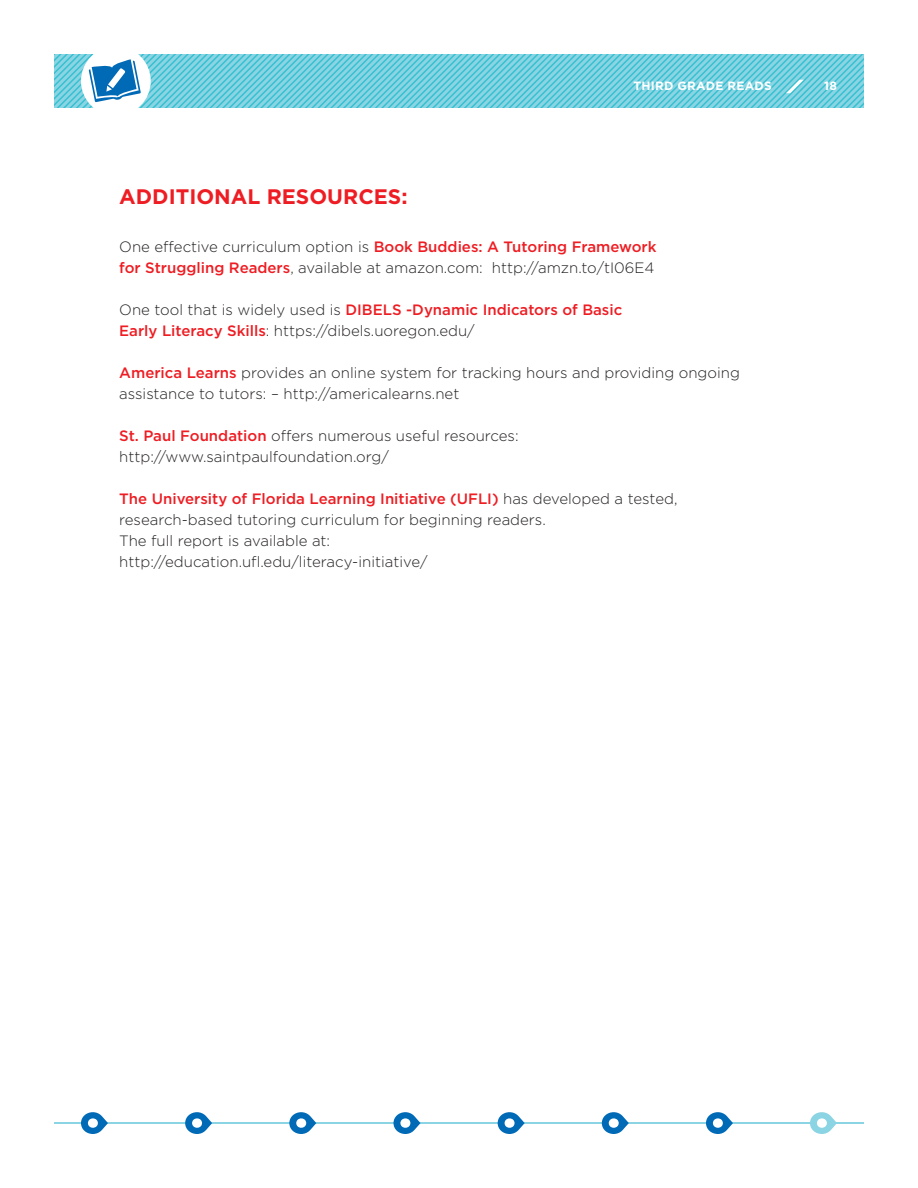
<style>
.page{position:relative;width:918px;height:1188px;background:#fff}
.page>*{position:absolute;margin:0;border:0;box-sizing:border-box;transform-origin:0 0}
.Subheader_14_18{font:700 21px "Gotham";color:#ee1d23}
.Body_10_14{font:300 15px/21px "Gotham";color:#231f20}
.t1{font:700 12px "Gotham";letter-spacing:.02em;color:#fff}
.s1{font-weight:500;color:#ee1d23}
</style>
<div class="page">
<svg style="left:54px;top:54px;width:810px;height:54px;background:#72ccdd"></svg>
<hr style="left:54px;top:1122px;width:810px;height:2px;background:#8bd4e3">
<svg style="left:81px;top:1112px;width:27px;height:22px"></svg>
<svg style="left:289px;top:1112px;width:27px;height:22px"></svg>
<svg style="left:498px;top:1112px;width:27px;height:22px"></svg>
<svg style="left:706px;top:1112px;width:27px;height:22px"></svg>
<svg style="left:185px;top:1112px;width:27px;height:22px"></svg>
<svg style="left:393px;top:1112px;width:27px;height:22px"></svg>
<svg style="left:602px;top:1112px;width:27px;height:22px"></svg>
<svg style="left:810px;top:1112px;width:26px;height:22px"></svg>
<p class="t1" style="left:634px;top:79px;width:140px">THIRD GRADE READS</p>
<p class="t1" style="left:824px;top:79px;width:14px">18</p>
<p class="Subheader_14_18" style="left:119px;top:185px;width:290px">ADDITIONAL RESOURCES:</p>
<p class="Body_10_14" style="left:119px;top:236px;width:539px">One effective curriculum option is <span class="s1">Book Buddies: A Tutoring Framework for Struggling Readers</span>, available at amazon.com: http://amzn.to/tI06E4</p>
<p class="Body_10_14" style="left:119px;top:299px;width:505px">One tool that is widely used is <span class="s1">DIBELS -Dynamic Indicators of Basic<br>Early Literacy Skills</span>: https://dibels.uoregon.edu/</p>
<p class="Body_10_14" style="left:119px;top:362px;width:622px"><span class="s1">America Learns</span> provides an online system for tracking hours and providing ongoing assistance to tutors: – http://americalearns.net</p>
<p class="Body_10_14" style="left:119px;top:425px;width:401px"><span class="s1">St. Paul Foundation</span> offers numerous useful resources: http://www.saintpaulfoundation.org/</p>
<p class="Body_10_14" style="left:119px;top:488px;width:560px"><span class="s1">The University of Florida Learning Initiative (UFLI)</span> has developed a tested, research-based tutoring curriculum for beginning readers.<br>The full report is available at:<br>http://education.ufl.edu/literacy-initiative/</p>
</div>
